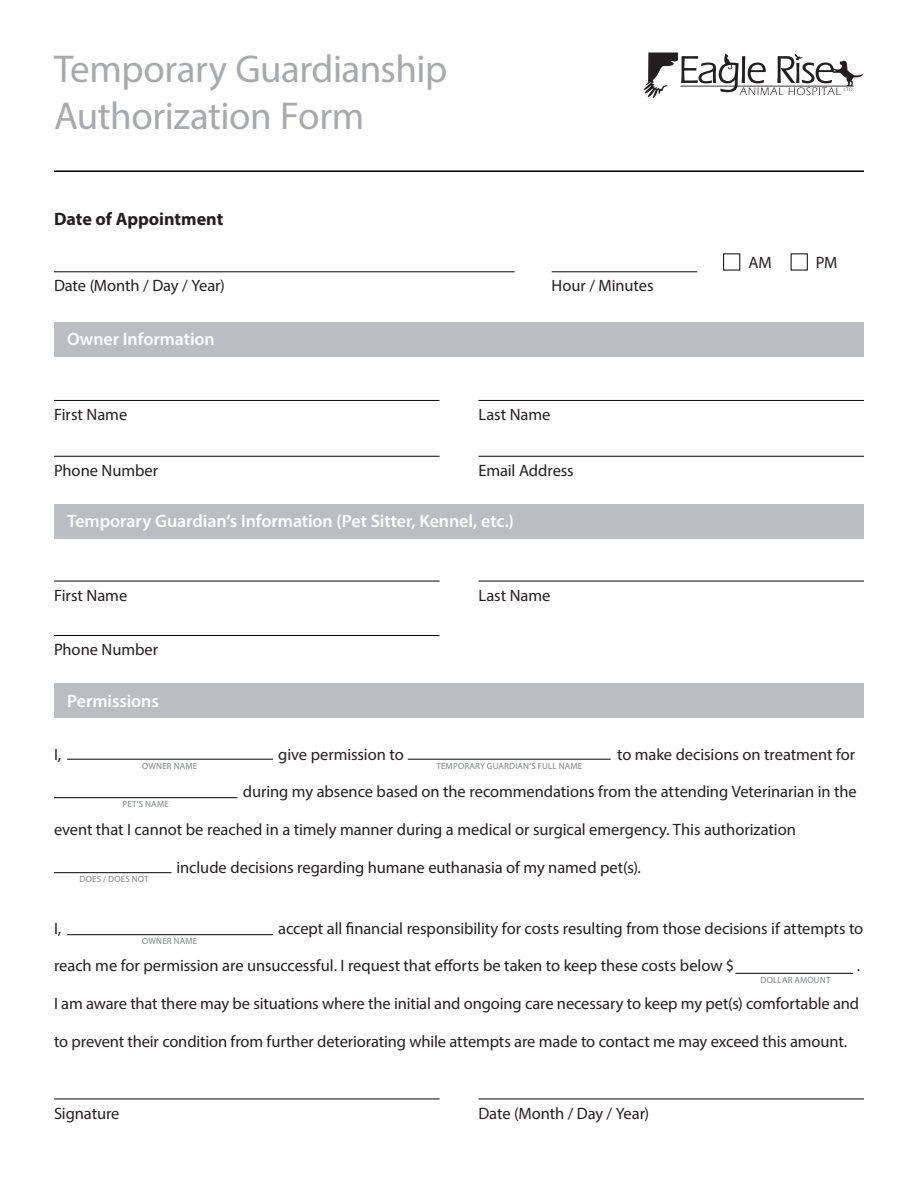
<style>
.page{position:relative;width:918px;height:1188px;background:#fff}
.page>*{position:absolute;margin:0;border:0;box-sizing:border-box;transform-origin:0 0}
.t1{font:39px/46.8px "Myriad Pro";letter-spacing:-.015em;color:#a8a9ad}
.t2{font:600 18px "Myriad Pro";letter-spacing:-.005em;color:#fff}
.t3{font:700 18px "Myriad Pro";color:#231f20}
.t4{font:16.5px "Myriad Pro";letter-spacing:-.005em;color:#231f20}
.t5{font:9px "Myriad Pro";letter-spacing:.02em;color:#808285}
</style>
<div class="page">
<hr style="left:54px;top:170px;width:810px;height:2px;background:#040503">
<hr style="left:54px;top:272px;width:461px;height:1px;background:#040503">
<hr style="left:552px;top:272px;width:145px;height:1px;background:#040503">
<div style="left:723px;top:254px;width:17px;height:16px;border:1px solid #040503"></div>
<div style="left:54px;top:322px;width:810px;height:35px;background:#bcbdc0"></div>
<hr style="left:54px;top:400px;width:386px;height:1px;background:#040503">
<hr style="left:478px;top:400px;width:386px;height:1px;background:#040503">
<hr style="left:54px;top:456px;width:386px;height:1px;background:#040503">
<hr style="left:478px;top:456px;width:386px;height:1px;background:#040503">
<div style="left:54px;top:504px;width:810px;height:34px;background:#bcbdc0"></div>
<hr style="left:54px;top:581px;width:386px;height:1px;background:#040503">
<hr style="left:478px;top:581px;width:386px;height:1px;background:#040503">
<hr style="left:54px;top:635px;width:386px;height:1px;background:#040503">
<div style="left:54px;top:684px;width:810px;height:34px;background:#bcbdc0"></div>
<hr style="left:67px;top:759px;width:206px;height:1px;background:#040503">
<hr style="left:408px;top:759px;width:203px;height:1px;background:#040503">
<hr style="left:54px;top:797px;width:183px;height:1px;background:#040503">
<hr style="left:54px;top:872px;width:117px;height:1px;background:#040503">
<hr style="left:67px;top:934px;width:206px;height:1px;background:#040503">
<hr style="left:735px;top:973px;width:118px;height:1px;background:#040503">
<hr style="left:54px;top:1099px;width:386px;height:1px;background:#040503">
<hr style="left:478px;top:1099px;width:386px;height:1px;background:#040503">
<svg style="left:643px;top:53px;width:220px;height:46px"></svg>
<h1 class="t1" style="left:54px;top:45px;width:395px">Temporary Guardianship<br>Authorization Form</h1>
<p class="t3" style="left:54px;top:207px;width:171px">Date of Appointment</p>
<p class="t4" style="left:54px;top:276px;width:172px">Date (Month / Day / Year)</p>
<p class="t4" style="left:552px;top:276px;width:103px">Hour / Minutes</p>
<p class="t2" style="left:67px;top:328px;width:149px">Owner Information</p>
<p class="t4" style="left:54px;top:404px;width:75px">First Name</p>
<p class="t4" style="left:478px;top:404px;width:74px">Last Name</p>
<p class="t4" style="left:54px;top:460px;width:106px">Phone Number</p>
<p class="t4" style="left:478px;top:460px;width:97px">Email Address</p>
<p class="t2" style="left:67px;top:510px;width:448px">Temporary Guardian’s Information (Pet Sitter, Kennel, etc.)</p>
<p class="t4" style="left:54px;top:585px;width:75px">First Name</p>
<p class="t4" style="left:478px;top:585px;width:74px">Last Name</p>
<p class="t4" style="left:54px;top:639px;width:106px">Phone Number</p>
<p class="t2" style="left:67px;top:689px;width:93px">Permissions</p>
<p class="t4" style="left:748px;top:252px;width:25px">AM</p>
<p class="t4" style="left:816px;top:252px;width:23px">PM</p>
<p class="t4" style="left:54px;top:744px;width:9px">I,</p>
<p class="t4" style="left:278px;top:744px;width:127px">give permission to</p>
<p class="t4" style="left:617px;top:744px;width:240px">to make decisions on treatment for</p>
<p class="t4" style="left:243px;top:782px;width:615px">during my absence based on the recommendations from the attending Veterinarian in the</p>
<p class="t4" style="left:54px;top:820px;width:743px">event that I cannot be reached in a timely manner during a medical or surgical emergency. This authorization</p>
<p class="t4" style="left:176px;top:857px;width:466px">include decisions regarding humane euthanasia of my named pet(s).</p>
<p class="t5" style="left:142px;top:760px;width:57px">OWNER NAME</p>
<p class="t5" style="left:436px;top:760px;width:147px">TEMPORARY GUARDIAN’S FULL NAME</p>
<p class="t5" style="left:123px;top:798px;width:48px">PET’S NAME</p>
<p class="t5" style="left:80px;top:873px;width:70px">DOES / DOES NOT</p>
<p class="t4" style="left:54px;top:918px;width:9px">I,</p>
<p class="t4" style="left:278px;top:918px;width:587px">accept all financial responsibility for costs resulting from those decisions if attempts to</p>
<p class="t4" style="left:54px;top:956px;width:682px">reach me for permission are unsuccessful. I request that efforts be taken to keep these costs below $</p>
<p class="t4" style="left:857px;top:956px;width:5px">.</p>
<p class="t4" style="left:54px;top:994px;width:807px">I am aware that there may be situations where the initial and ongoing care necessary to keep my pet(s) comfortable and</p>
<p class="t4" style="left:54px;top:1031px;width:795px">to prevent their condition from further deteriorating while attempts are made to contact me may exceed this amount.</p>
<p class="t5" style="left:142px;top:936px;width:57px">OWNER NAME</p>
<p class="t5" style="left:761px;top:974px;width:71px">DOLLAR AMOUNT</p>
<p class="t4" style="left:54px;top:1103px;width:67px">Signature</p>
<p class="t4" style="left:478px;top:1103px;width:172px">Date (Month / Day / Year)</p>
</div>
